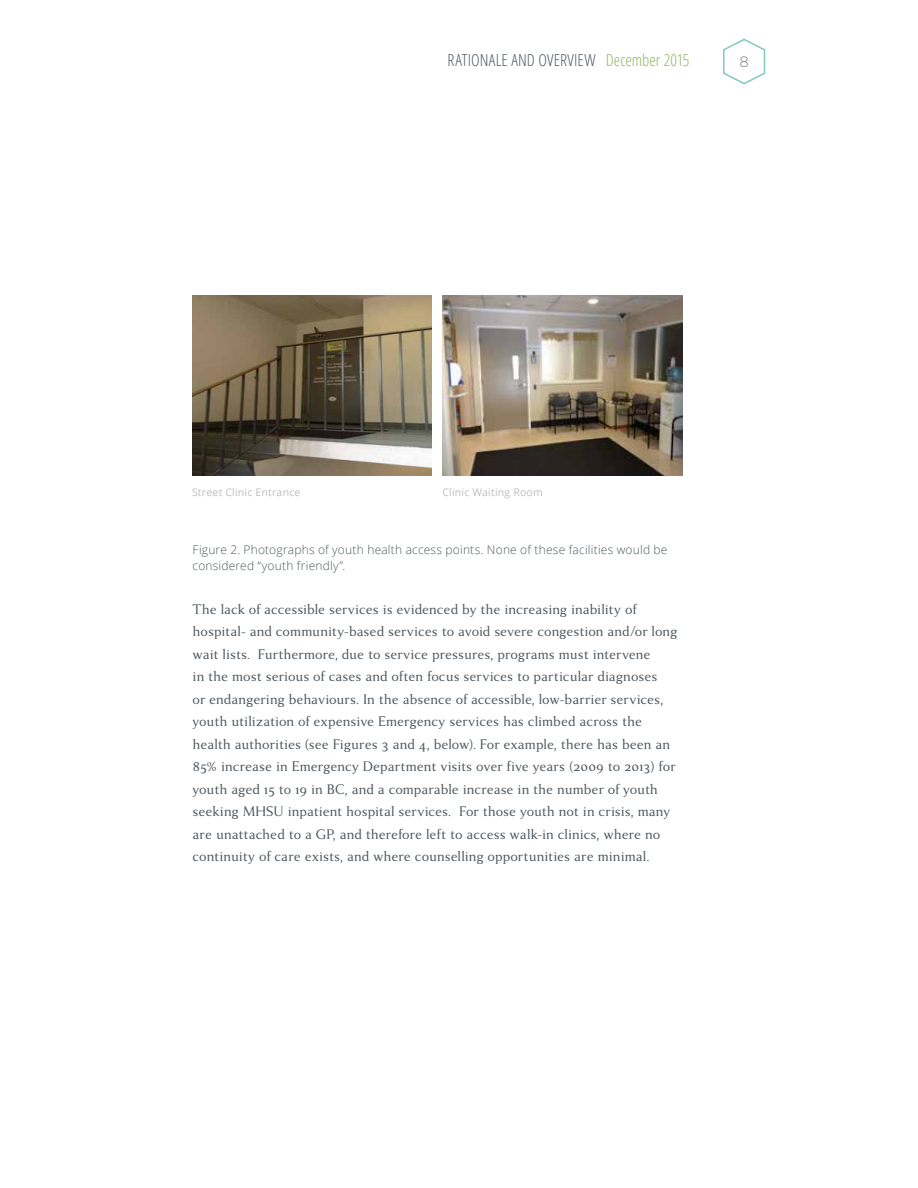
<style>
.page{position:relative;width:918px;height:1188px;background:#fff}
.page>*{position:absolute;margin:0;border:0;box-sizing:border-box;transform-origin:0 0}
.t1{font:300 condensed 16.5px "Open Sans";letter-spacing:.005em;color:#4f595f}
.t2{font:15px/22.5px "Anziano";letter-spacing:-.005em;color:#4f595f}
.t3{font:300 15px "Gotham";color:#7f7f7f}
.t4{font:300 12px/16.5px "Open Sans";letter-spacing:.015em;color:#4f595f}
.t5{font:10.5px "Open Sans";letter-spacing:.02em;color:#bcbec0}
.s1{color:#91b460}
</style>
<div class="page">
<svg style="left:723px;top:38px;width:43px;height:47px"></svg>
<img style="left:192px;top:296px;width:240px;height:180px">
<img style="left:442px;top:296px;width:241px;height:180px">
<p class="t1" style="left:448px;top:49px;width:243px">RATIONALE AND OVERVIEW <span class="s1">December 2015</span></p>
<p class="t3" style="left:740px;top:53px;width:11px">8</p>
<p class="t5" style="left:192px;top:485px;width:110px">Street Clinic Entrance</p>
<p class="t5" style="left:442px;top:485px;width:102px">Clinic Waiting Room</p>
<p class="t4" style="left:193px;top:541px;width:476px">Figure 2. Photographs of youth health access points. None of these facilities would be considered “youth friendly”.</p>
<p class="t2" style="left:193px;top:598px;width:486px">The lack of accessible services is evidenced by the increasing inability of hospital- and community-based services to avoid severe congestion and/or long wait lists. Furthermore, due to service pressures, programs must intervene<br>in the most serious of cases and often focus services to particular diagnoses<br>or endangering behaviours. In the absence of accessible, low-barrier services, youth utilization of expensive Emergency services has climbed across the health authorities (see Figures 3 and 4, below). For example, there has been an 85% increase in Emergency Department visits over five years (2009 to 2013) for youth aged 15 to 19 in BC, and a comparable increase in the number of youth seeking MHSU inpatient hospital services. For those youth not in crisis, many are unattached to a GP, and therefore left to access walk-in clinics, where no continuity of care exists, and where counselling opportunities are minimal.</p>
</div>
